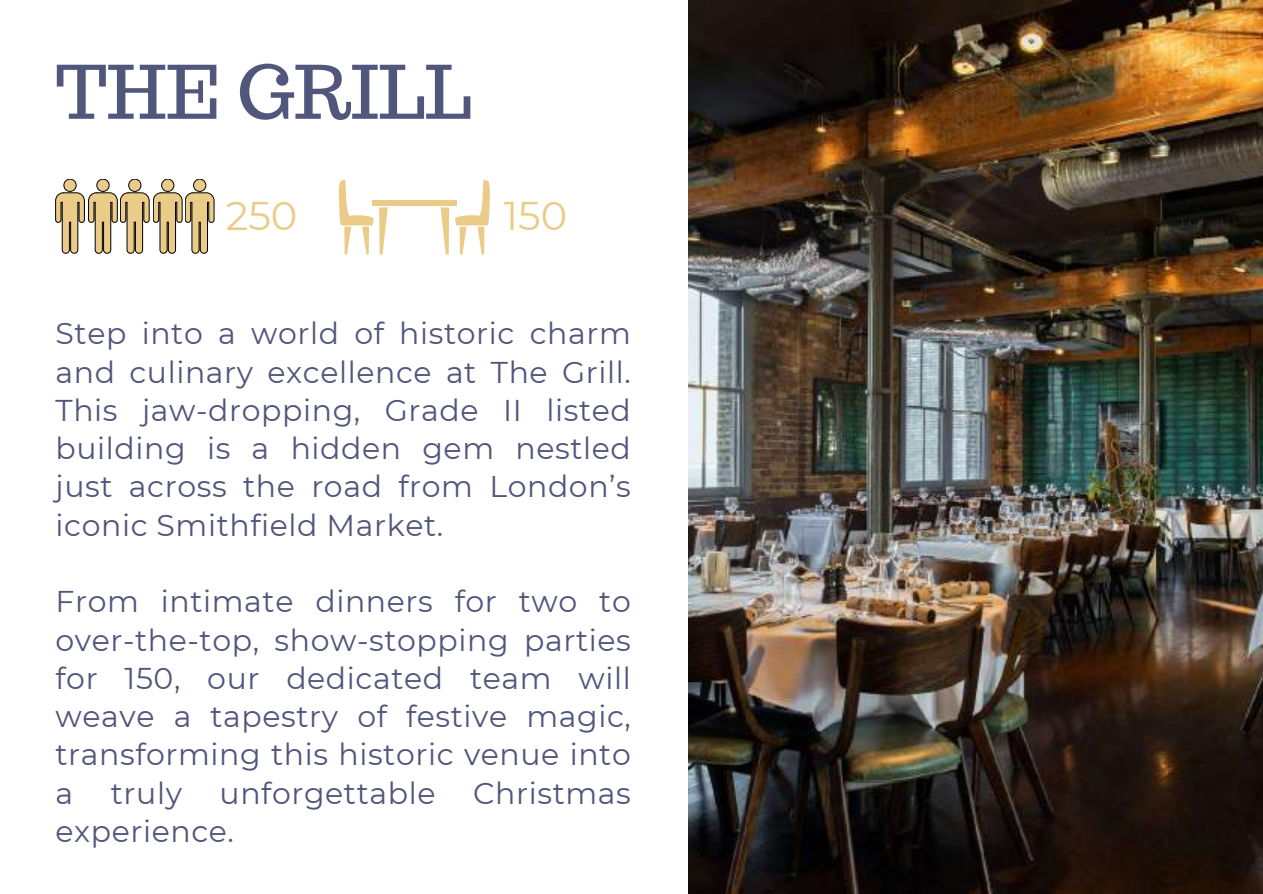
<style>
.page{position:relative;width:1263px;height:894px;background:#fff}
.page>*{position:absolute;margin:0;border:0;box-sizing:border-box;transform-origin:0 0}
.t1{font:73.5px "Trocchi";color:#51567c}
.t2{font:39.9px "Montserrat";color:#ebcb88}
.t3{font:30px/38.2px "Montserrat";letter-spacing:.02em;color:#51567c;text-align:justify}
</style>
<div class="page">
<img style="left:689px;top:0;width:574px;height:893px">
<div style="left:372px;top:200px;width:84px;height:6px;background:#ebcb88"></div>
<svg style="left:338px;top:179px;width:50px;height:75px"></svg>
<svg style="left:441px;top:179px;width:49px;height:75px"></svg>
<div style="left:129px;top:179px;width:12px;height:12px;background:#ebcb88;border-radius:50%"></div>
<div style="left:129px;top:179px;width:12px;height:12px;border:1px solid #000;border-radius:50%"></div>
<div style="left:97px;top:179px;width:12px;height:12px;background:#ebcb88;border-radius:50%"></div>
<div style="left:97px;top:179px;width:12px;height:12px;border:1px solid #000;border-radius:50%"></div>
<div style="left:162px;top:179px;width:12px;height:12px;background:#ebcb88;border-radius:50%"></div>
<div style="left:162px;top:179px;width:12px;height:12px;border:1px solid #000;border-radius:50%"></div>
<div style="left:194px;top:179px;width:12px;height:12px;background:#ebcb88;border-radius:50%"></div>
<div style="left:193px;top:179px;width:13px;height:12px;border:1px solid #000;border-radius:50%"></div>
<div style="left:64px;top:179px;width:12px;height:12px;background:#ebcb88;border-radius:50%"></div>
<div style="left:64px;top:179px;width:12px;height:12px;border:1px solid #000;border-radius:50%"></div>
<svg style="left:56px;top:192px;width:158px;height:62px"></svg>
<h1 class="t1" style="left:56px;top:44px;width:417px">THE GRILL</h1>
<h2 class="t2" style="left:226px;top:191px;width:73px">250</h2>
<h2 class="t2" style="left:504px;top:191px;width:65px">150</h2>
<p class="t3" style="left:56px;top:314px;width:577px">Step into a world of historic charm and culinary excellence at The Grill.<br>This jaw-dropping, Grade II listed building is a hidden gem nestled just across the road from London’s iconic Smithfield Market.</p>
<p class="t3" style="left:56px;top:582px;width:577px">From intimate dinners for two to over-the-top, show-stopping parties for 150, our dedicated team will weave a tapestry of festive magic, transforming this historic venue into a</p>
<p class="t3" style="left:111px;top:773px;width:73px">truly</p>
<p class="t3" style="left:220px;top:773px;width:217px">unforgettable</p>
<p class="t3" style="left:473px;top:773px;width:159px">Christmas</p>
<p class="t3" style="left:56px;top:811px;width:180px">experience.</p>
</div>
